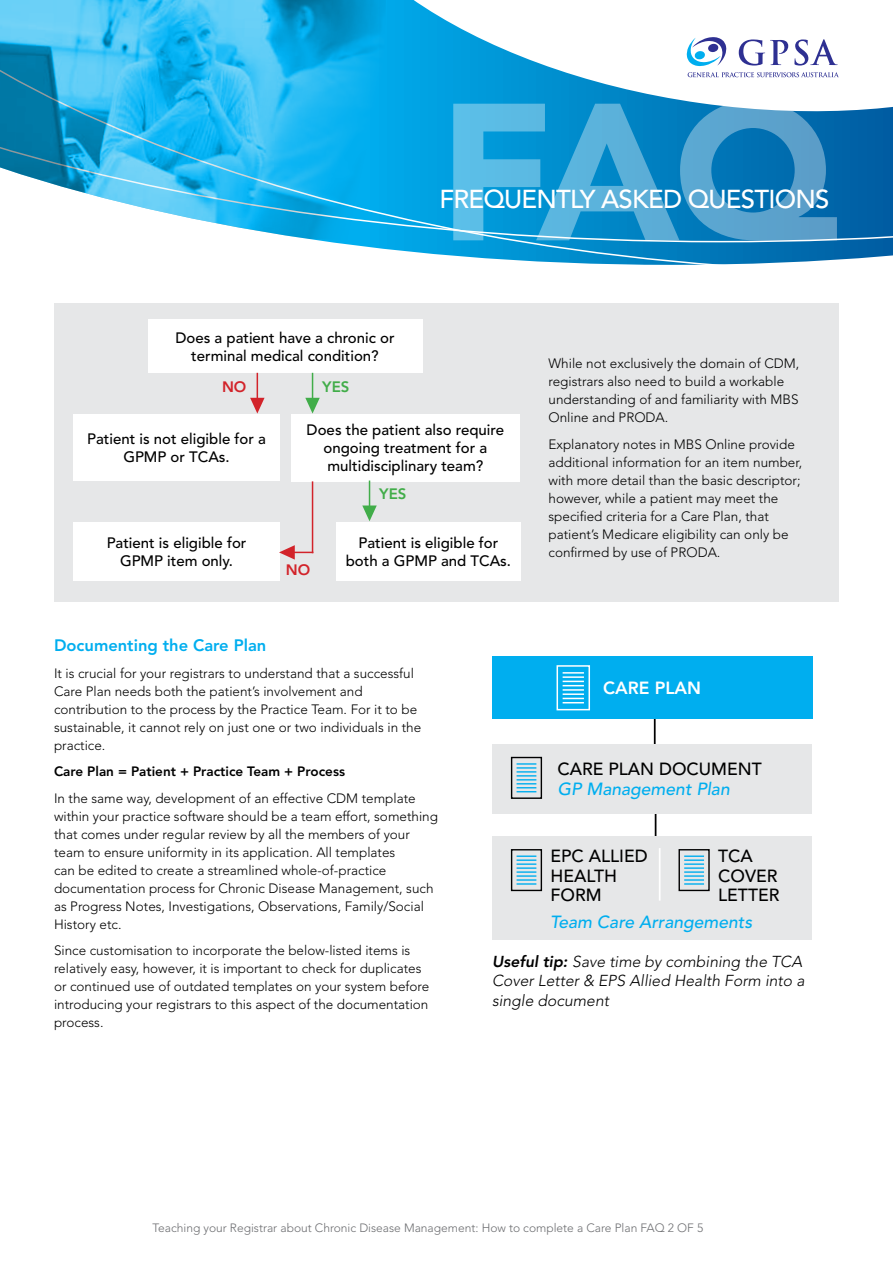
<style>
.page{position:relative;width:893px;height:1263px;background:#fff}
.page>*{position:absolute;margin:0;border:0;box-sizing:border-box;transform-origin:0 0}
.t1{font:900 192.9px "Avenir LT Std";color:#fff}
.t2{font:500 25.8px "Avenir LT Std";letter-spacing:-.03em;color:#fff}
.t3{font:500 17.55px/19.2px "Avenir LT Std";color:#000}
.t4{font:italic 500 17.55px "Avenir LT Std";color:#00aeef}
.t5{font:800 17.55px "Avenir LT Std";color:#fff}
.t6{font:800 16.5px "Avenir LT Std";color:#00aeef}
.t7{font:italic 300 15.75px/19.2px "Avenir LT Std";color:#000}
.t8{font:500 15px/18px "Avenir LT Std";color:#000;text-align:center}
.t9{font:800 15px "Avenir LT Std";color:#41ad49}
.t10{font:800 15px "Avenir LT Std";color:#d2232a}
.t11{font:300 13.5px/18px "Avenir LT Std";color:#000}
.t12{font:800 13.5px "Avenir LT Std";color:#000}
.t13{font:300 12px "Avenir LT Std";color:#6d6e71}
.s1{font-weight:800}
</style>
<div class="page">
<svg style="left:323px;top:136px;width:570px;height:129px;background:#128ac7"></svg>
<svg style="left:387px;top:0;width:506px;height:136px"></svg>
<svg style="left:687px;top:37px;width:39px;height:29px"></svg>
<svg style="left:688px;top:72px;width:151px;height:5px"></svg>
<svg style="left:739px;top:39px;width:49px;height:27px"></svg>
<svg style="left:794px;top:39px;width:44px;height:27px"></svg>
<img style="left:0;top:0;width:387px;height:241px">
<div style="left:54px;top:303px;width:785px;height:299px;background:#e6e7e8"></div>
<div style="left:148px;top:319px;width:275px;height:54px;background:#fff"></div>
<div style="left:291px;top:414px;width:229px;height:67px;background:#fff"></div>
<div style="left:73px;top:414px;width:207px;height:66px;background:#fff"></div>
<div style="left:336px;top:522px;width:185px;height:59px;background:#fff"></div>
<div style="left:73px;top:522px;width:207px;height:59px;background:#fff"></div>
<hr style="left:312px;top:373px;width:1px;height:37px;background:#41ad49">
<svg style="left:305px;top:398px;width:15px;height:16px"></svg>
<hr style="left:369px;top:480px;width:1px;height:37px;background:#41ad49">
<svg style="left:362px;top:505px;width:15px;height:16px"></svg>
<hr style="left:257px;top:373px;width:1px;height:37px;background:#d2232a">
<svg style="left:250px;top:398px;width:15px;height:16px"></svg>
<hr style="left:312px;top:481px;width:1px;height:72px;background:#d2232a">
<svg style="left:279px;top:545px;width:34px;height:15px"></svg>
<hr style="left:654px;top:718px;width:2px;height:35px;background:#000">
<hr style="left:655px;top:809px;width:1px;height:35px;background:#000">
<div style="left:492px;top:656px;width:320px;height:63px;background:#00aeef"></div>
<div style="left:492px;top:744px;width:319px;height:69px;background:#e6e7e8"></div>
<div style="left:492px;top:836px;width:319px;height:103px;background:#e6e7e8"></div>
<div style="left:511px;top:757px;width:31px;height:42px;border:1px solid #000"></div>
<svg style="left:517px;top:763px;width:19px;height:29px"></svg>
<div style="left:511px;top:849px;width:31px;height:42px;border:1px solid #000"></div>
<svg style="left:517px;top:855px;width:19px;height:30px"></svg>
<div style="left:678px;top:849px;width:32px;height:42px;border:1px solid #000"></div>
<hr style="left:684px;top:855px;width:20px;height:2px;background:#00aeef">
<hr style="left:684px;top:859px;width:20px;height:2px;background:#00aeef">
<hr style="left:684px;top:863px;width:20px;height:2px;background:#00aeef">
<hr style="left:684px;top:867px;width:20px;height:2px;background:#00aeef">
<hr style="left:684px;top:871px;width:20px;height:2px;background:#00aeef">
<hr style="left:684px;top:875px;width:20px;height:2px;background:#00aeef">
<hr style="left:684px;top:879px;width:20px;height:2px;background:#00aeef">
<hr style="left:684px;top:883px;width:20px;height:2px;background:#00aeef">
<div style="left:556px;top:665px;width:34px;height:45px;border:2px solid #fff"></div>
<hr style="left:563px;top:672px;width:21px;height:2px;background:#fff">
<hr style="left:563px;top:676px;width:21px;height:2px;background:#fff">
<svg style="left:563px;top:681px;width:21px;height:5px"></svg>
<hr style="left:563px;top:689px;width:21px;height:2px;background:#fff">
<hr style="left:563px;top:693px;width:21px;height:2px;background:#fff">
<svg style="left:563px;top:698px;width:21px;height:5px"></svg>
<hr style="left:659px;top:848px;width:2px;height:53px;background:#fff">
<h1 class="t1" style="left:438px;top:56px;width:401px">FAQ</h1>
<h2 class="t2" style="left:439px;top:184px;width:391px">FREQUENTLY ASKED QUESTIONS</h2>
<p class="t8" style="left:175px;top:329px;width:221px">Does a patient have a chronic or terminal medical condition?</p>
<p class="t10" style="left:222px;top:377px;width:26px">NO</p>
<p class="t8" style="left:87px;top:430px;width:180px">Patient is not eligible for a<br>GPMP or TCAs.</p>
<p class="t8" style="left:107px;top:534px;width:141px">Patient is eligible for<br>GPMP item only.</p>
<p class="t9" style="left:322px;top:377px;width:29px">YES</p>
<p class="t8" style="left:307px;top:422px;width:199px">Does the patient also require ongoing treatment for a multidisciplinary team?</p>
<p class="t10" style="left:286px;top:561px;width:26px">NO</p>
<p class="t9" style="left:379px;top:485px;width:29px">YES</p>
<p class="t8" style="left:346px;top:534px;width:167px">Patient is eligible for both a GPMP and TCAs.</p>
<p class="t11" style="left:549px;top:355px;width:252px">While not exclusively the domain of CDM, registrars also need to build a workable understanding of and familiarity with MBS Online and PRODA.</p>
<p class="t11" style="left:549px;top:435px;width:255px">Explanatory notes in MBS Online provide additional information for an item number, with more detail than the basic descriptor; however, while a patient may meet the specified criteria for a Care Plan, that patient’s Medicare eligibility can only be confirmed by use of PRODA.</p>
<p class="t6" style="left:54px;top:636px;width:214px">Documenting the Care Plan</p>
<p class="t11" style="left:54px;top:664px;width:369px">It is crucial for your registrars to understand that a successful Care Plan needs both the patient’s involvement and contribution to the process by the Practice Team. For it to be sustainable, it cannot rely on just one or two individuals in the practice.</p>
<p class="t12" style="left:54px;top:763px;width:292px">Care Plan = Patient + Practice Team + Process</p>
<p class="t11" style="left:54px;top:789px;width:385px">In the same way, development of an effective CDM template within your practice software should be a team effort, something that comes under regular review by all the members of your team to ensure uniformity in its application. All templates<br>can be edited to create a streamlined whole-of-practice documentation process for Chronic Disease Management, such as Progress Notes, Investigations, Observations, Family/Social History etc.</p>
<p class="t11" style="left:54px;top:941px;width:377px">Since customisation to incorporate the below-listed items is relatively easy, however, it is important to check for duplicates or continued use of outdated templates on your system before introducing your registrars to this aspect of the documentation process.</p>
<p class="t5" style="left:603px;top:678px;width:99px">CARE PLAN</p>
<p class="t3" style="left:558px;top:760px;width:206px">CARE PLAN DOCUMENT</p>
<p class="t4" style="left:558px;top:779px;width:174px">GP Management Plan</p>
<p class="t3" style="left:551px;top:847px;width:99px">EPC ALLIED<br>HEALTH<br>FORM</p>
<p class="t3" style="left:718px;top:847px;width:63px">TCA<br>COVER<br>LETTER</p>
<p class="t4" style="left:550px;top:911px;width:203px">Team Care Arrangements</p>
<p class="t7" style="left:492px;top:952px;width:314px"><span class="s1">Useful tip:</span> Save time by combining the TCA<br>Cover Letter &amp; EPS Allied Health Form into a single document</p>
<p class="t13" style="left:153px;top:1220px;width:552px">Teaching your Registrar about Chronic Disease Management: How to complete a Care Plan FAQ 2 OF 5</p>
</div>
